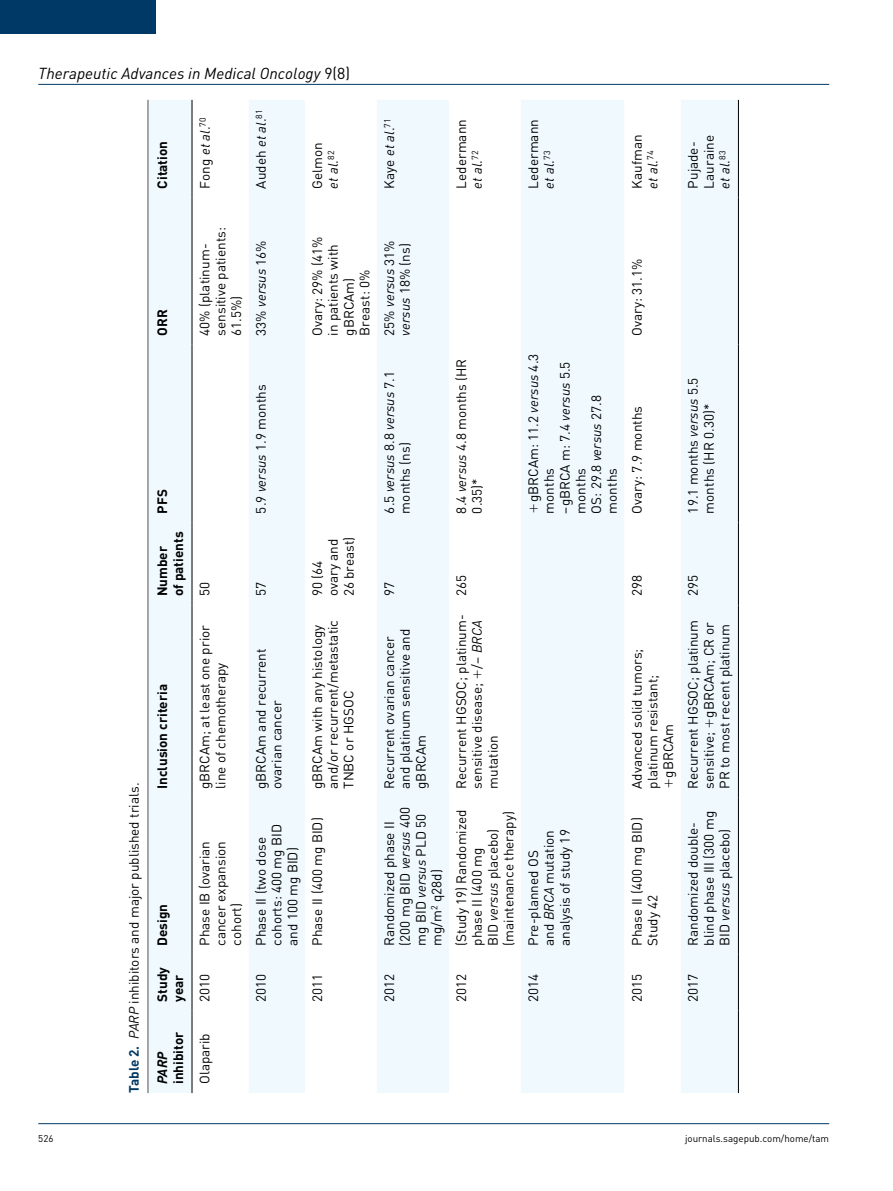
<style>
.page{position:relative;width:893px;height:1191px;background:#fff}
.page>*{position:absolute;margin:0;border:0;box-sizing:border-box;transform-origin:0 0}
.t1{font:italic 15.75px "DIN";color:#000}
.t2{font:13.5px/15.8px "DIN";color:#000}
.t3{font:700 13.5px/15.8px "DIN";color:#000}
.t4{font:9.75px "DIN";color:#000}
.s1{font-style:normal}
.s2{font-style:italic}
.s3{font-weight:700;color:#003965}
.s4{font-weight:700;font-style:italic}
</style>
<div class="page">
<hr style="left:38px;top:84px;width:791px;height:1px;background:#003965">
<hr style="left:38px;top:1123px;width:791px;height:1px;background:#003965">
<div style="left:0;top:0;width:155px;height:34px;background:#003965"></div>
<div style="left:148px;top:100px;width:590px;height:993px;background:#eff9fe"></div>
<svg style="left:193px;top:100px;width:488px;height:993px"></svg>
<hr style="left:192px;top:1010px;width:1px;height:83px;background:#000">
<hr style="left:192px;top:954px;width:1px;height:56px;background:#000">
<hr style="left:192px;top:798px;width:1px;height:156px;background:#000">
<hr style="left:192px;top:605px;width:1px;height:193px;background:#000">
<hr style="left:192px;top:522px;width:1px;height:83px;background:#000">
<hr style="left:192px;top:345px;width:1px;height:177px;background:#000">
<hr style="left:192px;top:198px;width:1px;height:147px;background:#000">
<hr style="left:192px;top:100px;width:1px;height:98px;background:#000">
<hr style="left:738px;top:1010px;width:1px;height:83px;background:#000">
<hr style="left:738px;top:954px;width:1px;height:56px;background:#000">
<hr style="left:738px;top:798px;width:1px;height:156px;background:#000">
<hr style="left:738px;top:605px;width:1px;height:193px;background:#000">
<hr style="left:738px;top:522px;width:1px;height:83px;background:#000">
<hr style="left:738px;top:345px;width:1px;height:177px;background:#000">
<hr style="left:738px;top:198px;width:1px;height:147px;background:#000">
<hr style="left:738px;top:100px;width:1px;height:98px;background:#000">
<svg style="left:474px;top:670px;width:8px;height:8px"></svg>
<svg style="left:530px;top:504px;width:8px;height:8px"></svg>
<svg style="left:665px;top:779px;width:8px;height:8px"></svg>
<svg style="left:705px;top:719px;width:8px;height:8px"></svg>
<p class="t1" style="left:38px;top:63px;width:313px">Therapeutic Advances in Medical Oncology <span class="s1">9(8)</span></p>
<p class="t3" style="left:154px;top:188px;width:49px;rotate:-90deg">Citation</p>
<p class="t2" style="left:197px;top:188px;width:73px;rotate:-90deg">Fong <span class="s2">et al</span>.<sup>70</sup></p>
<p class="t2" style="left:253px;top:188px;width:81px;rotate:-90deg">Audeh <span class="s2">et al</span>.<sup>81</sup></p>
<p class="t2" style="left:309px;top:188px;width:48px;rotate:-90deg">Gelmon <span class="s2">et al</span>.<sup>82</sup></p>
<p class="t2" style="left:381px;top:188px;width:72px;rotate:-90deg">Kaye <span class="s2">et al</span>.<sup>71</sup></p>
<p class="t2" style="left:453px;top:188px;width:71px;rotate:-90deg">Ledermann <span class="s2">et al</span>.<sup>72</sup></p>
<p class="t2" style="left:525px;top:188px;width:71px;rotate:-90deg">Ledermann <span class="s2">et al</span>.<sup>73</sup></p>
<p class="t2" style="left:629px;top:188px;width:56px;rotate:-90deg">Kaufman <span class="s2">et al</span>.<sup>74</sup></p>
<p class="t2" style="left:685px;top:188px;width:55px;rotate:-90deg">Pujade-<br>Lauraine <span class="s2">et al</span>.<sup>83</sup></p>
<p class="t3" style="left:154px;top:336px;width:28px;rotate:-90deg">ORR</p>
<p class="t2" style="left:197px;top:336px;width:110px;rotate:-90deg">40% (platinum&shy;sensitive patients:<br>61.5%)</p>
<p class="t2" style="left:253px;top:336px;width:97px;rotate:-90deg">33% <span class="s2">versus</span> 16%</p>
<p class="t2" style="left:309px;top:336px;width:101px;rotate:-90deg">Ovary: 29% (41% in patients with gBRCAm)<br>Breast: 0%</p>
<p class="t3" style="left:154px;top:513px;width:26px;rotate:-90deg">PFS</p>
<p class="t3" style="left:154px;top:596px;width:66px;rotate:-90deg">Number of patients</p>
<p class="t3" style="left:154px;top:789px;width:106px;rotate:-90deg">Inclusion criteria</p>
<p class="t2" style="left:119px;top:1084px;width:303px;line-height:28.5px;text-indent:-9px;rotate:-90deg"><span class="s3">Table 2.</span> <span class="s2">PARP</span> inhibitors and major published trials.<br><span class="s4">PARP</span></p>
<p class="t3" style="left:154px;top:945px;width:43px;rotate:-90deg">Design</p>
<p class="t3" style="left:154px;top:1001px;width:36px;rotate:-90deg">Study year</p>
<p class="t3" style="left:170px;top:1084px;width:54px;rotate:-90deg">inhibitor</p>
<p class="t2" style="left:253px;top:513px;width:130px;rotate:-90deg">5.9 <span class="s2">versus</span> 1.9 months</p>
<p class="t2" style="left:197px;top:596px;width:16px;rotate:-90deg">50</p>
<p class="t2" style="left:253px;top:596px;width:16px;rotate:-90deg">57</p>
<p class="t2" style="left:309px;top:596px;width:61px;rotate:-90deg">90 (64 ovary and<br>26 breast)</p>
<p class="t2" style="left:197px;top:789px;width:165px;rotate:-90deg">gBRCAm; at least one prior line of chemotherapy</p>
<p class="t2" style="left:253px;top:789px;width:142px;rotate:-90deg">gBRCAm and recurrent ovarian cancer</p>
<p class="t2" style="left:309px;top:789px;width:170px;rotate:-90deg">gBRCAm with any histology and/or recurrent/metastatic<br>TNBC or HGSOC</p>
<p class="t2" style="left:197px;top:945px;width:106px;text-align:justify;rotate:-90deg">Phase IB (ovarian cancer expansion cohort)</p>
<p class="t2" style="left:253px;top:945px;width:123px;rotate:-90deg">Phase II (two dose cohorts: 400 mg BID and 100 mg BID)</p>
<p class="t2" style="left:309px;top:945px;width:130px;rotate:-90deg">Phase II (400 mg BID)</p>
<p class="t2" style="left:197px;top:1001px;width:30px;rotate:-90deg">2010</p>
<p class="t2" style="left:253px;top:1001px;width:30px;rotate:-90deg">2010</p>
<p class="t2" style="left:309px;top:1001px;width:30px;rotate:-90deg">2011</p>
<p class="t2" style="left:197px;top:1084px;width:52px;rotate:-90deg">Olaparib</p>
<p class="t2" style="left:381px;top:335px;width:97px;rotate:-90deg">25% <span class="s2">versus</span> 31% <span class="s2">versus</span> 18% (ns)</p>
<p class="t2" style="left:381px;top:513px;width:144px;rotate:-90deg">6.5 <span class="s2">versus</span> 8.8 <span class="s2">versus</span> 7.1 months (ns)</p>
<p class="t2" style="left:453px;top:513px;width:156px;rotate:-90deg">8.4 <span class="s2">versus</span> 4.8 months (HR<br>0.35)*</p>
<p class="t2" style="left:525px;top:513px;width:161px;text-indent:11px;rotate:-90deg">gBRCAm: 11.2 <span class="s2">versus</span> 4.3 months<br>–gBRCA m: 7.4 <span class="s2">versus</span> 5.5 months<br>OS: 29.8 <span class="s2">versus</span> 27.8 months</p>
<p class="t2" style="left:629px;top:336px;width:79px;rotate:-90deg">Ovary: 31.1%</p>
<p class="t2" style="left:629px;top:513px;width:109px;rotate:-90deg">Ovary: 7.9 months</p>
<p class="t2" style="left:685px;top:513px;width:137px;rotate:-90deg">19.1 months <span class="s2">versus</span> 5.5 months (HR 0.30)*</p>
<p class="t2" style="left:381px;top:596px;width:16px;rotate:-90deg">97</p>
<p class="t2" style="left:381px;top:789px;width:162px;rotate:-90deg">Recurrent ovarian cancer and platinum sensitive and gBRCAm</p>
<p class="t2" style="left:381px;top:945px;width:140px;rotate:-90deg">Randomized phase II (200 mg BID <span class="s2">versus</span> 400 mg BID <span class="s2">versus</span> PLD 50 mg/m<sup>2</sup> q28d)</p>
<p class="t2" style="left:453px;top:596px;width:23px;rotate:-90deg">265</p>
<p class="t2" style="left:453px;top:789px;width:176px;rotate:-90deg">Recurrent HGSOC; platinum&shy;sensitive disease; /– <span class="s2">BRCA </span>mutation</p>
<p class="t2" style="left:453px;top:945px;width:138px;rotate:-90deg">(Study 19) Randomized phase II (400 mg<br>BID <span class="s2">versus</span> placebo) (maintenance therapy)</p>
<p class="t2" style="left:381px;top:1001px;width:30px;rotate:-90deg">2012</p>
<p class="t2" style="left:453px;top:1001px;width:30px;rotate:-90deg">2012</p>
<p class="t2" style="left:525px;top:945px;width:118px;rotate:-90deg">Pre-planned OS and <span class="s2">BRCA</span> mutation analysis of study 19</p>
<p class="t2" style="left:525px;top:1001px;width:30px;rotate:-90deg">2014</p>
<p class="t2" style="left:629px;top:596px;width:23px;rotate:-90deg">298</p>
<p class="t2" style="left:629px;top:789px;width:142px;rotate:-90deg">Advanced solid tumors;</p>
<p class="t2" style="left:644px;top:789px;width:116px;rotate:-90deg">platinum resistant;</p>
<p class="t2" style="left:660px;top:777px;width:55px;rotate:-90deg">gBRCAm</p>
<p class="t2" style="left:629px;top:945px;width:130px;rotate:-90deg">Phase II (400 mg BID)<br>Study 42</p>
<p class="t2" style="left:629px;top:1001px;width:30px;rotate:-90deg">2015</p>
<p class="t2" style="left:685px;top:596px;width:23px;rotate:-90deg">295</p>
<p class="t2" style="left:685px;top:789px;width:170px;rotate:-90deg">Recurrent HGSOC; platinum sensitive; gBRCAm; CR or<br>PR to most recent platinum</p>
<p class="t2" style="left:685px;top:945px;width:136px;rotate:-90deg">Randomized double&shy;blind phase III (300 mg<br>BID <span class="s2">versus</span> placebo)</p>
<p class="t2" style="left:685px;top:1001px;width:30px;rotate:-90deg">2017</p>
<p class="t4" style="left:38px;top:1132px;width:17px">526</p>
<p class="t4" style="left:685px;top:1132px;width:146px">journals.sagepub.com/home/tam</p>
</div>
